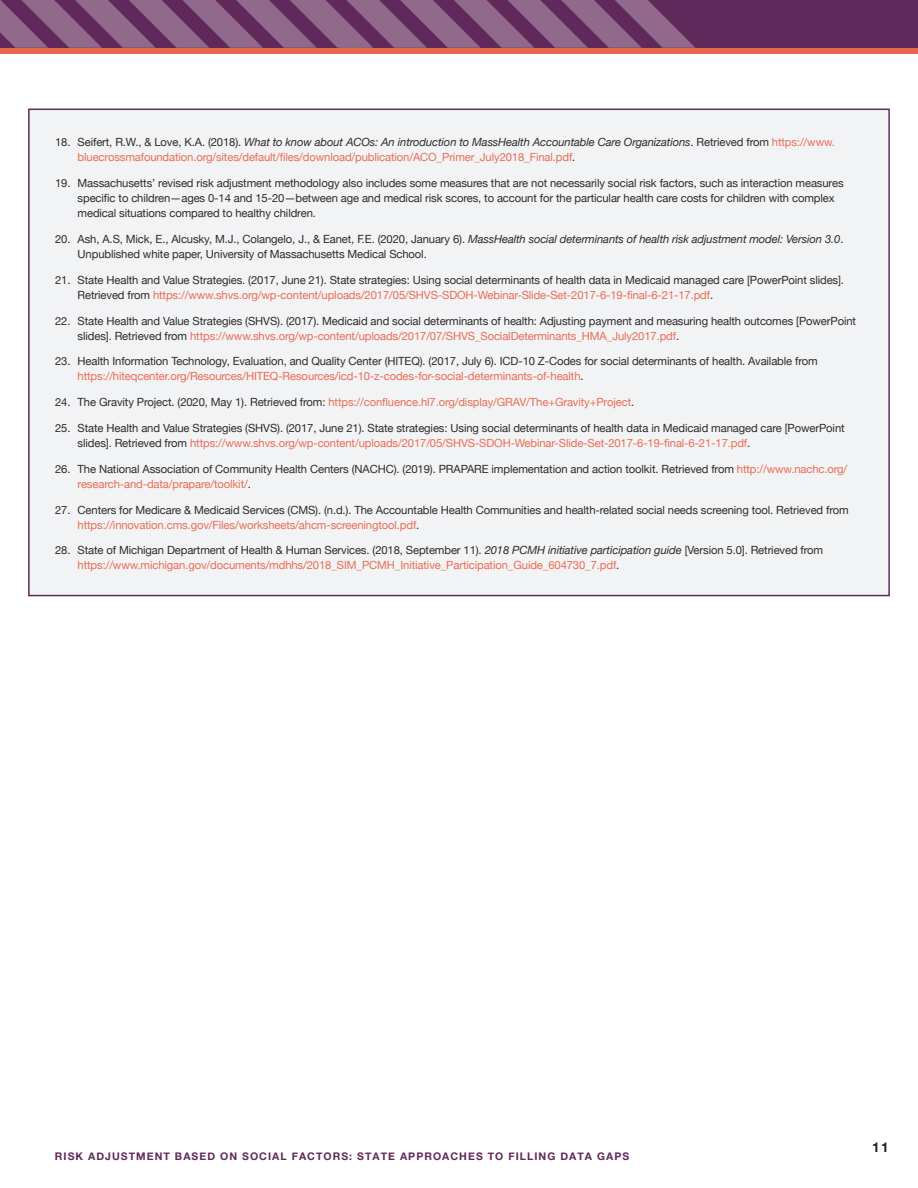
<style>
.page{position:relative;width:918px;height:1188px;background:#fff}
.page>*{position:absolute;margin:0;border:0;box-sizing:border-box;transform-origin:0 0}
.t1{font:700 13.5px "Helvetica Neue";color:#231f20}
.Endnotes__new{font:11.25px/15px "Helvetica Neue";letter-spacing:-.01em;color:#2e2b2c}
.Endnotes__new-2{font:11.25px/15px "Helvetica Neue";letter-spacing:-.01em;color:#ea6d56}
.t2{font:700 10.5px "Helvetica Neue";letter-spacing:.1em;color:#60295b}
.s1{color:#2e2b2c}
.s2{font-style:italic;color:#2e2b2c}
.s3{font-style:italic}
.s4{color:#ea6d56}
</style>
<div class="page">
<div style="left:0;top:0;width:918px;height:49px;background:#60295b"></div>
<div style="left:0;top:48px;width:918px;height:5px;background:#e9674f"></div>
<svg style="left:0;top:0;width:695px;height:48px"></svg>
<div style="left:29px;top:109px;width:860px;height:487px;background:#f2f3f4"></div>
<p class="Endnotes__new-2" style="left:78px;top:135px;width:759px;text-indent:-22px"><span class="s1">18. Seifert, R.W., &amp; Love, K.A. (2018).</span> <span class="s2">What to know about ACOs: An introduction to MassHealth Accountable Care Organizations</span><span class="s1">. Retrieved from</span> https://www. bluecrossmafoundation.org/sites/default/files/download/publication/ACO_Primer_July2018_Final.pdf<span class="s1">.</span></p>
<p class="Endnotes__new" style="left:78px;top:176px;width:768px;text-indent:-22px">19. Massachusetts’ revised risk adjustment methodology also includes some measures that are not necessarily social risk factors, such as interaction measures specific to children—ages 0-14 and 15-20—between age and medical risk scores, to account for the particular health care costs for children with complex medical situations compared to healthy children.</p>
<p class="Endnotes__new" style="left:78px;top:232px;width:767px;text-indent:-22px">20. Ash, A.S, Mick, E., Alcusky, M.J., Colangelo, J., &amp; Eanet, F.E. (2020, January 6). <span class="s3">MassHealth social determinants of health risk adjustment model: Version 3.0</span>.<br>Unpublished white paper, University of Massachusetts Medical School.</p>
<p class="Endnotes__new" style="left:78px;top:273px;width:768px;text-indent:-22px">21. State Health and Value Strategies. (2017, June 21). State strategies: Using social determinants of health data in Medicaid managed care [PowerPoint slides].<br>Retrieved from <span class="s4">https://www.shvs.org/wp-content/uploads/2017/05/SHVS-SDOH-Webinar-Slide-Set-2017-6-19-final-6-21-17.pdf</span>.</p>
<p class="Endnotes__new" style="left:78px;top:314px;width:780px;text-indent:-22px">22. State Health and Value Strategies (SHVS). (2017). Medicaid and social determinants of health: Adjusting payment and measuring health outcomes [PowerPoint slides]. Retrieved from <span class="s4">https://www.shvs.org/wp-content/uploads/2017/07/SHVS_SocialDeterminants_HMA_July2017.pdf</span>.</p>
<p class="Endnotes__new" style="left:78px;top:354px;width:742px;text-indent:-22px">23. Health Information Technology, Evaluation, and Quality Center (HITEQ). (2017, July 6). ICD-10 Z-Codes for social determinants of health. Available from <span class="s4">https://hiteqcenter.org/Resources/HITEQ-Resources/icd-10-z-codes-for-social-determinants-of-health</span>.</p>
<p class="Endnotes__new-2" style="left:55px;top:395px;width:581px"><span class="s1">24. The Gravity Project. (2020, May 1). Retrieved from:</span> https://confluence.hl7.org/display/GRAV/The+Gravity+Project<span class="s1">.</span></p>
<p class="Endnotes__new" style="left:78px;top:421px;width:769px;text-indent:-22px">25. State Health and Value Strategies (SHVS). (2017, June 21). State strategies: Using social determinants of health data in Medicaid managed care [PowerPoint slides]. Retrieved from <span class="s4">https://www.shvs.org/wp-content/uploads/2017/05/SHVS-SDOH-Webinar-Slide-Set-2017-6-19-final-6-21-17.pdf</span>.</p>
<p class="Endnotes__new" style="left:78px;top:462px;width:771px;text-indent:-22px">26. The National Association of Community Health Centers (NACHC). (2019). PRAPARE implementation and action toolkit. Retrieved from <span class="s4">http://www.nachc.org/ research-and-data/prapare/toolkit/</span>.</p>
<p class="Endnotes__new" style="left:78px;top:503px;width:773px;text-indent:-22px">27. Centers for Medicare &amp; Medicaid Services (CMS). (n.d.). The Accountable Health Communities and health-related social needs screening tool. Retrieved from <span class="s4">https://innovation.cms.gov/Files/worksheets/ahcm-screeningtool.pdf</span>.</p>
<p class="Endnotes__new-2" style="left:78px;top:543px;width:747px;text-indent:-22px"><span class="s1">28. State of Michigan Department of Health &amp; Human Services. (2018, September 11).</span> <span class="s2">2018 PCMH initiative participation guide</span> <span class="s1">[Version 5.0]. Retrieved from </span>https://www.michigan.gov/documents/mdhhs/2018_SIM_PCMH_Initiative_Participation_Guide_604730_7.pdf<span class="s1">.</span></p>
<p class="t2" style="left:55px;top:1148px;width:576px">RISK ADJUSTMENT BASED ON SOCIAL FACTORS: STATE APPROACHES TO FILLING DATA GAPS</p>
<p class="t1" style="left:872px;top:1137px;width:18px">11</p>
</div>
